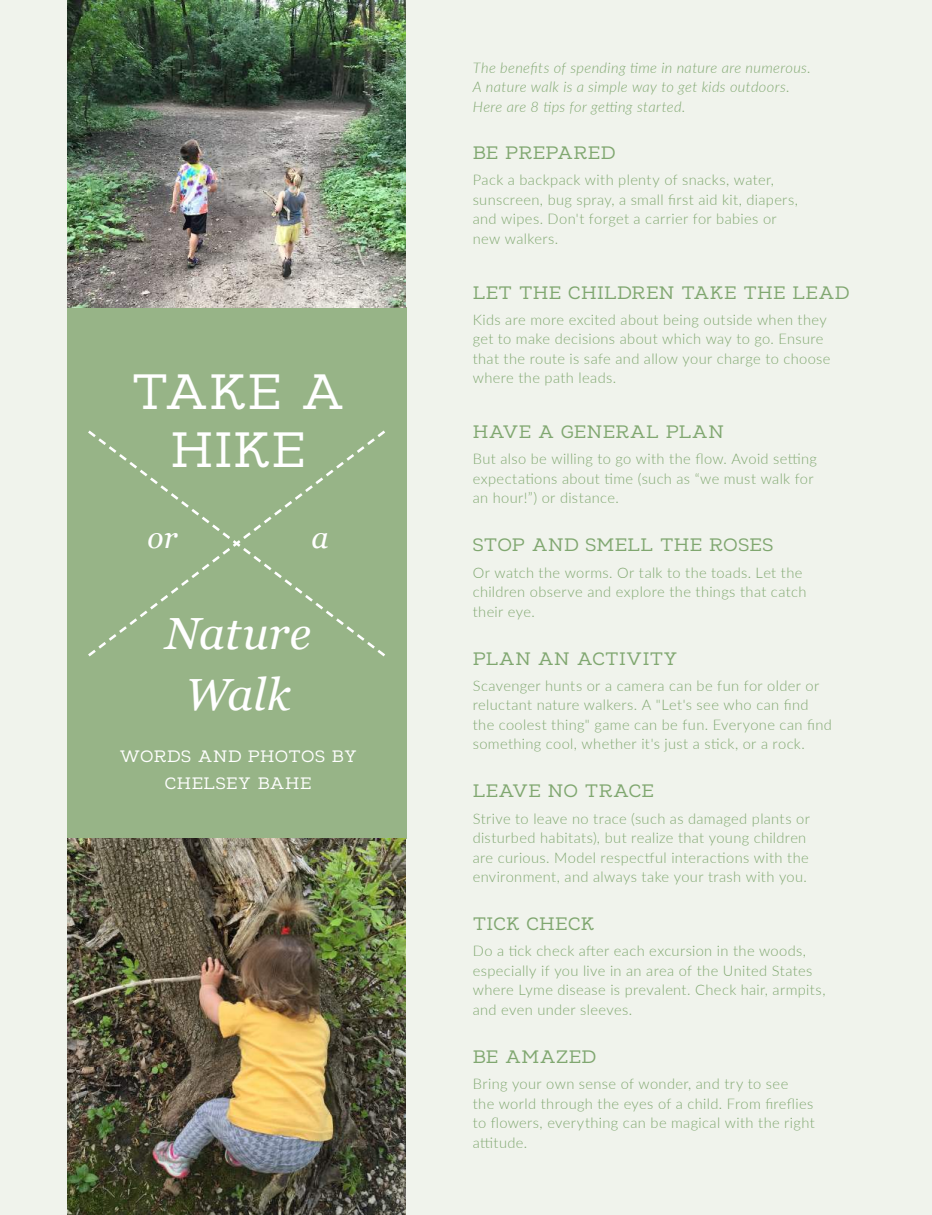
<style>
.page{position:relative;width:932px;height:1215px;background:#f0f3ec}
.page>*{position:absolute;margin:0;border:0;box-sizing:border-box;transform-origin:0 0}
.t1{font:49.5px/58.5px "MADE Likes Slab";letter-spacing:.015em;color:#fff;text-align:center}
.t2{font:italic 45px/61.5px "Georgia";letter-spacing:.005em;color:#fff;text-align:center}
.t3{font:italic 30px "Georgia";color:#fff}
.t4{font:18px "MADE Likes Slab";letter-spacing:.02em;color:#80a770}
.t5{font:16.5px/27px "MADE Likes Slab";letter-spacing:.035em;color:#fff;text-align:center}
.t6{font:300 14.7px/19.5px "Lato";letter-spacing:.025em;color:#80a770}
.t7{font:italic 300 14.7px/19.5px "Lato";letter-spacing:.025em;color:#80a770}
</style>
<div class="page">
<div style="left:68px;top:307px;width:339px;height:532px;background:#97b487"></div>
<img style="left:68px;top:0;width:338px;height:307px">
<img style="left:68px;top:839px;width:338px;height:376px">
<svg style="left:88px;top:430px;width:297px;height:227px"></svg>
<h1 class="t1" style="left:131px;top:364px;width:215px">TAKE A<br>HIKE</h1>
<h3 class="t3" style="left:148px;top:515px;width:31px">or</h3>
<h3 class="t3" style="left:311px;top:515px;width:19px">a</h3>
<h2 class="t2" style="left:165px;top:601px;width:147px">Nature<br>Walk</h2>
<p class="t5" style="left:119px;top:744px;width:239px">WORDS AND PHOTOS BY<br>CHELSEY BAHE</p>
<p class="t7" style="left:472px;top:57px;width:339px">The benefits of spending time in nature are numerous.<br>A nature walk is a simple way to get kids outdoors.<br>Here are 8 tips for getting started.</p>
<p class="t4" style="left:472px;top:143px;width:144px">BE PREPARED</p>
<p class="t6" style="left:472px;top:170px;width:326px">Pack a backpack with plenty of snacks, water, sunscreen, bug spray, a small first aid kit, diapers, and wipes. Don't forget a carrier for babies or new walkers.</p>
<p class="t4" style="left:472px;top:282px;width:378px">LET THE CHILDREN TAKE THE LEAD</p>
<p class="t6" style="left:472px;top:309px;width:359px">Kids are more excited about being outside when they get to make decisions about which way to go. Ensure that the route is safe and allow your charge to choose where the path leads.</p>
<p class="t4" style="left:472px;top:422px;width:253px">HAVE A GENERAL PLAN</p>
<p class="t6" style="left:472px;top:449px;width:346px">But also be willing to go with the flow. Avoid setting expectations about time (such as “we must walk for an hour!”) or distance.</p>
<p class="t4" style="left:472px;top:535px;width:302px">STOP AND SMELL THE ROSES</p>
<p class="t6" style="left:472px;top:562px;width:335px">Or watch the worms. Or talk to the toads. Let the children observe and explore the things that catch their eye.</p>
<p class="t4" style="left:472px;top:648px;width:206px">PLAN AN ACTIVITY</p>
<p class="t6" style="left:472px;top:675px;width:360px">Scavenger hunts or a camera can be fun for older or reluctant nature walkers. A "Let's see who can find the coolest thing" game can be fun. Everyone can find something cool, whether it's just a stick, or a rock.</p>
<p class="t4" style="left:472px;top:781px;width:183px">LEAVE NO TRACE</p>
<p class="t6" style="left:472px;top:808px;width:338px">Strive to leave no trace (such as damaged plants or disturbed habitats), but realize that young children are curious. Model respectful interactions with the environment, and always take your trash with you.</p>
<p class="t4" style="left:472px;top:914px;width:123px">TICK CHECK</p>
<p class="t6" style="left:472px;top:941px;width:354px">Do a tick check after each excursion in the woods, especially if you live in an area of the United States where Lyme disease is prevalent. Check hair, armpits, and even under sleeves.</p>
<p class="t4" style="left:472px;top:1046px;width:125px">BE AMAZED</p>
<p class="t6" style="left:472px;top:1073px;width:343px">Bring your own sense of wonder, and try to see<br>the world through the eyes of a child. From fireflies to flowers, everything can be magical with the right attitude.</p>
</div>
